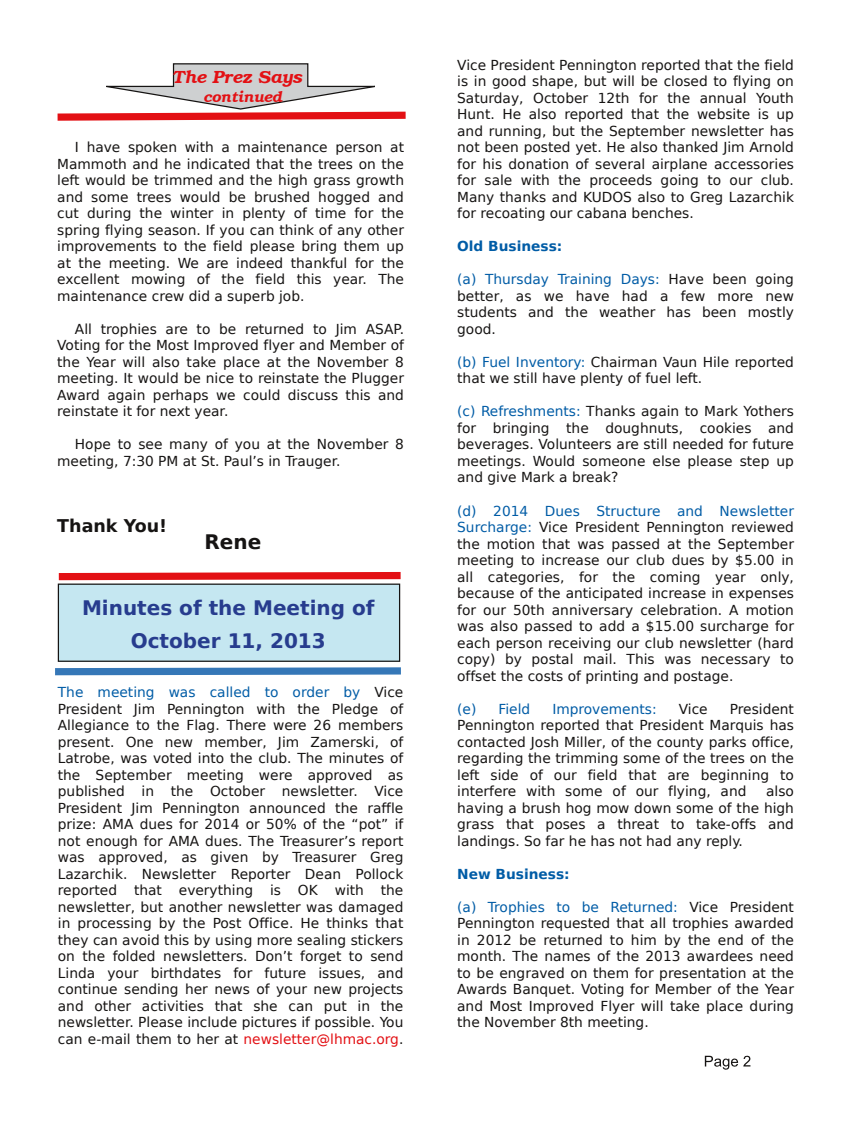
<style>
.page{position:relative;width:851px;height:1124px;background:#fff}
.page>*{position:absolute;margin:0;border:0;box-sizing:border-box;transform-origin:0 0}
.t1{font:700 20px/33px "Bitstream Vera Sans";color:#273c8e;text-align:center}
.t2{font:700 20px "Bitstream Vera Sans";color:#161413}
.t3{font:italic 600 17.5px "URW Bookman L";color:#e31014}
.t4{font:700 17.5px "Bitstream Vera Sans";color:#161413}
.t5{font:italic 600 15px "URW Bookman L";color:#e31014}
.t6{font:13.75px/16.5px "Bitstream Vera Sans";color:#161413;text-align:justify}
.t7{font:700 13.75px "Bitstream Vera Sans";color:#005ca6}
.t8{font:13.75px "Bitstream Vera Sans";color:#005ca6}
.s1{color:#005ca6}
.s2{color:#e31014}
</style>
<div class="page">
<div style="left:58px;top:584px;width:341px;height:77px;background:#c5e7f1"></div>
<div style="left:58px;top:583px;width:342px;height:78px;border:1px solid #161413"></div>
<svg style="left:58px;top:572px;width:343px;height:9px;background:#e84043"></svg>
<svg style="left:55px;top:667px;width:346px;height:9px;background:#5d92c5"></svg>
<svg style="left:57px;top:63px;width:349px;height:58px"></svg>
<p class="t3" style="left:172px;top:67px;width:131px">The Prez Says</p>
<p class="t5" style="left:203px;top:88px;width:80px">continued</p>
<p class="t6" style="left:57px;top:139px;width:348px;text-indent:18px">I have spoken with a maintenance person at Mammoth and he indicated that the trees on the left would be trimmed and the high grass growth and some trees would be brushed hogged and cut during the winter in plenty of time for the spring flying season. If you can think of any other improvements to the field please bring them up at the meeting. We are indeed thankful for the excellent mowing of the field this year. The maintenance crew did a superb job.</p>
<p class="t6" style="left:57px;top:321px;width:348px;text-indent:18px">All trophies are to be returned to Jim ASAP.<br>Voting for the Most Improved flyer and Member of the Year will also take place at the November 8 meeting. It would be nice to reinstate the Plugger Award again perhaps we could discuss this and reinstate it for next year.</p>
<p class="t6" style="left:57px;top:436px;width:348px;text-indent:18px">Hope to see many of you at the November 8 meeting, 7:30 PM at St. Paul’s in Trauger.</p>
<p class="t4" style="left:57px;top:515px;width:111px">Thank You!</p>
<h1 class="t2" style="left:204px;top:530px;width:58px">Rene</h1>
<h1 class="t1" style="left:82px;top:591px;width:294px">Minutes of the Meeting of<br>October 11, 2013</h1>
<p class="t6" style="left:58px;top:684px;width:347px"><span class="s1">The meeting was called to order by</span> Vice President Jim Pennington with the Pledge of Allegiance to the Flag. There were 26 members present. One new member, Jim Zamerski, of Latrobe, was voted into the club. The minutes of the September meeting were approved as published in the October newsletter. Vice President Jim Pennington announced the raffle prize: AMA dues for 2014 or 50% of the “pot” if not enough for AMA dues. The Treasurer’s report was approved, as given by Treasurer Greg Lazarchik. Newsletter Reporter Dean Pollock reported that everything is OK with the newsletter, but another newsletter was damaged in processing by the Post Office. He thinks that they can avoid this by using more sealing stickers on the folded newsletters. Don’t forget to send Linda your birthdates for future issues, and continue sending her news of your new projects and other activities that she can put in the newsletter. Please include pictures if possible. You can e-mail them to her at <span class="s2">newsletter@lhmac.org</span>.</p>
<p class="t6" style="left:457px;top:57px;width:338px">Vice President Pennington reported that the field is in good shape, but will be closed to flying on Saturday, October 12th for the annual Youth Hunt. He also reported that the website is up and running, but the September newsletter has not been posted yet. He also thanked Jim Arnold for his donation of several airplane accessories for sale with the proceeds going to our club.<br>Many thanks and KUDOS also to Greg Lazarchik for recoating our cabana benches.</p>
<p class="t7" style="left:457px;top:238px;width:107px">Old Business:</p>
<p class="t6" style="left:457px;top:271px;width:338px"><span class="s1">(a) Thursday Training Days:</span> Have been going better, as we have had a few more new students and the weather has been mostly good.</p>
<p class="t6" style="left:457px;top:354px;width:338px"><span class="s1">(b) Fuel Inventory:</span> Chairman Vaun Hile reported that we still have plenty of fuel left.</p>
<p class="t6" style="left:457px;top:403px;width:338px"><span class="s1">(c) Refreshments:</span> Thanks again to Mark Yothers for bringing the doughnuts, cookies and beverages. Volunteers are still needed for future meetings. Would someone else please step up and give Mark a break?</p>
<p class="t6" style="left:457px;top:502px;width:338px"><span class="s1">(d) 2014 Dues Structure and Newsletter Surcharge:</span> Vice President Pennington reviewed the motion that was passed at the September meeting to increase our club dues by $5.00 in all categories, for the coming year only, because of the anticipated increase in expenses for our 50th anniversary celebration. A motion was also passed to add a $15.00 surcharge for each person receiving our club newsletter (hard copy) by postal mail. This was necessary to offset the costs of printing and postage.</p>
<p class="t8" style="left:457px;top:700px;width:74px">(e) Field</p>
<p class="t8" style="left:552px;top:700px;width:106px">Improvements:</p>
<p class="t6" style="left:678px;top:700px;width:30px">Vice</p>
<p class="t6" style="left:457px;top:700px;width:338px;text-indent:272px">President Pennington reported that President Marquis has contacted Josh Miller, of the county parks office, regarding the trimming some of the trees on the left side of our field that are beginning to interfere with some of our flying, and</p>
<p class="t6" style="left:457px;top:783px;width:338px;text-indent:309px">also having a brush hog mow down some of the high grass that poses a threat to take-offs and landings. So far he has not had any reply.</p>
<p class="t7" style="left:457px;top:865px;width:114px">New Business:</p>
<p class="t6" style="left:457px;top:898px;width:338px"><span class="s1">(a) Trophies to be Returned:</span> Vice President Pennington requested that all trophies awarded in 2012 be returned to him by the end of the month. The names of the 2013 awardees need to be engraved on them for presentation at the Awards Banquet. Voting for Member of the Year and Most Improved Flyer will take place during the November 8th meeting.</p>
</div>
